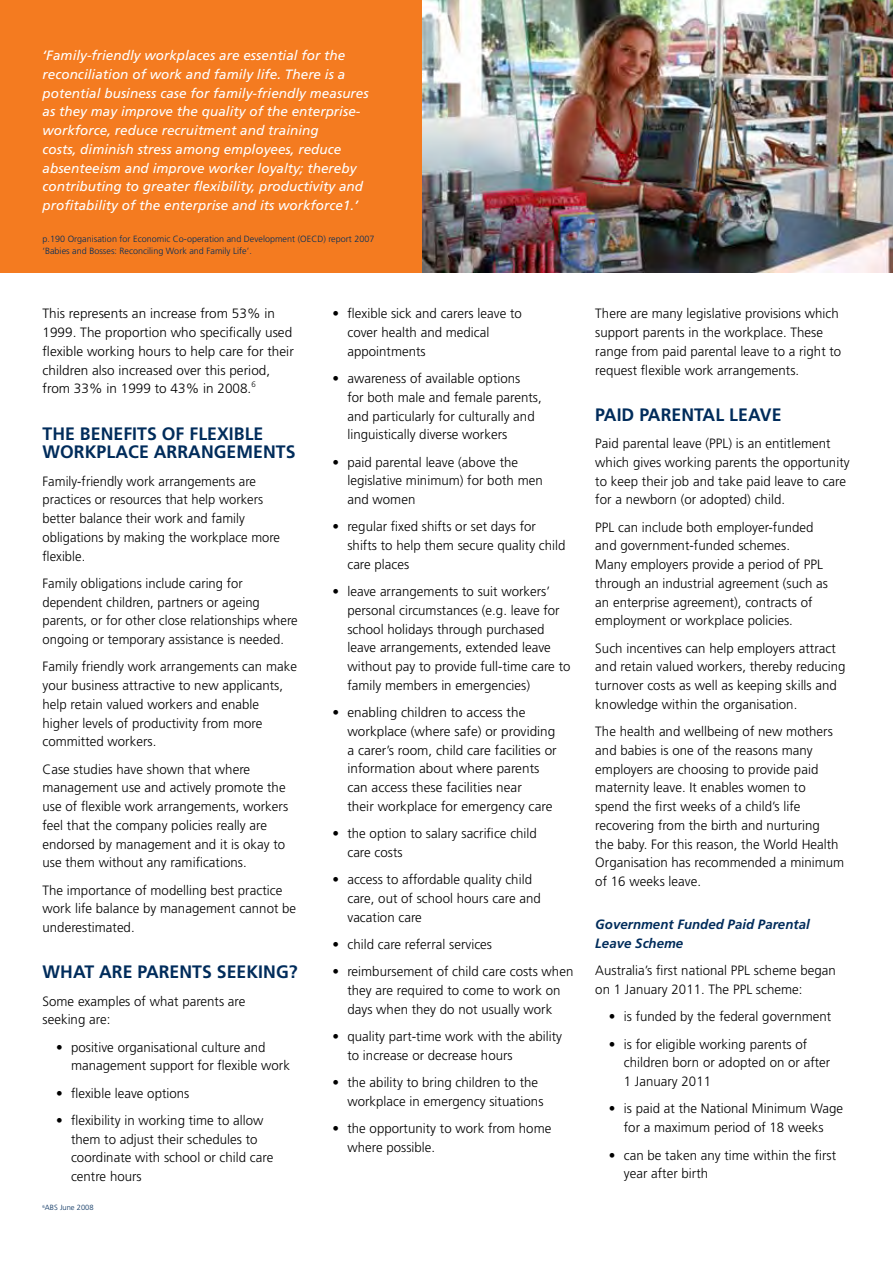
<style>
.page{position:relative;width:893px;height:1263px;background:#fff}
.page>*{position:absolute;margin:0;border:0;box-sizing:border-box;transform-origin:0 0}
.t1{font:700 18px/18.8px "Frutiger";letter-spacing:.005em;color:#002c5b}
.t2{font:300 13.5px/18.8px "Frutiger";letter-spacing:.005em;color:#000}
.t3{font:italic 13.5px/18.8px "Frutiger";letter-spacing:.005em;color:#fff}
.t4{font:300 13.5px/18.8px "Frutiger";letter-spacing:.005em;color:#000;scale:.96 1}
.t5{font:italic 700 13.5px/18.8px "Frutiger";letter-spacing:.005em;color:#002c5b}
.t6{font:300 9px/12px "Frutiger";letter-spacing:.005em;color:#002c5b}
.t7{font:300 7.5px "Frutiger";letter-spacing:.005em;color:#002c5b}
</style>
<div class="page">
<div style="left:0;top:0;width:461px;height:272px;background:#f47b20"></div>
<img style="left:423px;top:0;width:470px;height:272px">
<p class="t3" style="left:43px;top:46px;width:328px">‘Family-friendly workplaces are essential for the reconciliation of work and family life. There is a potential business case for family-friendly measures as they may improve the quality of the enterprise&shy;workforce, reduce recruitment and training<br>costs, diminish stress among employees, reduce absenteeism and improve worker loyalty; thereby contributing to greater flexibility, productivity and profitability of the enterprise and its workforce1.’</p>
<p class="t6" style="left:43px;top:233px;width:334px">p.190 Organisation for Economic Co-operation and Development (OECD) report 2007 ‘Babies and Bosses: Reconciling Work and Family Life’.</p>
<p class="t2" style="left:43px;top:304px;width:253px">This represents an increase from 53% in 1999. The proportion who specifically used flexible working hours to help care for their children also increased over this period, from 33% in 1999 to 43% in 2008.<sup>6</sup></p>
<h1 class="t1" style="left:43px;top:424px;width:254px">THE BENEFITS OF FLEXIBLE<br>WORKPLACE ARRANGEMENTS</h1>
<p class="t4" style="left:43px;top:471px;width:249px">Family-friendly work arrangements are practices or resources that help workers better balance their work and family obligations by making the workplace more flexible.</p>
<p class="t4" style="left:43px;top:574px;width:267px">Family obligations include caring for dependent children, partners or ageing parents, or for other close relationships where ongoing or temporary assistance is needed.</p>
<p class="t2" style="left:43px;top:657px;width:256px">Family friendly work arrangements can make your business attractive to new applicants, help retain valued workers and enable higher levels of productivity from more committed workers.</p>
<p class="t2" style="left:43px;top:759px;width:247px">Case studies have shown that where management use and actively promote the use of flexible work arrangements, workers feel that the company policies really are endorsed by management and it is okay to use them without any ramifications.</p>
<p class="t2" style="left:43px;top:880px;width:255px">The importance of modelling best practice work life balance by management cannot be underestimated.</p>
<h1 class="t1" style="left:43px;top:962px;width:69px">WHAT ARE</h1>
<h1 class="t1" style="left:137px;top:962px;width:12px">PAREN</h1>
<h1 class="t1" style="left:192px;top:962px;width:36px">TS SEEKING</h1>
<h1 class="t1" style="left:289px;top:962px;width:10px">?</h1>
<p class="t2" style="left:43px;top:991px;width:204px">Some examples of what parents are seeking are:</p>
<p class="t2" style="left:71px;top:1037px;width:220px;text-indent:-15px">• positive organisational culture and management support for flexible work</p>
<p class="t2" style="left:56px;top:1083px;width:135px">• flexible leave options</p>
<p class="t2" style="left:71px;top:1111px;width:204px;text-indent:-15px">• flexibility in working time to allow them to adjust their schedules to coordinate with school or child care centre hours</p>
<p class="t7" style="left:43px;top:1203px;width:53px"><sup>6</sup>ABS June 2008</p>
<p class="t2" style="left:347px;top:304px;width:176px;text-indent:-15px">• flexible sick and carers leave to cover health and medical appointments</p>
<p class="t2" style="left:347px;top:369px;width:196px;text-indent:-15px">• awareness of available options<br>for both male and female parents, and particularly for culturally and linguistically diverse workers</p>
<p class="t2" style="left:347px;top:452px;width:197px;text-indent:-15px">• paid parental leave (above the legislative minimum) for both men and women</p>
<p class="t2" style="left:347px;top:517px;width:220px;text-indent:-15px">• regular fixed shifts or set days for shifts to help them secure quality child care places</p>
<p class="t2" style="left:347px;top:582px;width:225px;text-indent:-15px">• leave arrangements to suit workers’ personal circumstances (e.g. leave for school holidays through purchased leave arrangements, extended leave without pay to provide full-time care to family members in emergencies)</p>
<p class="t2" style="left:347px;top:703px;width:211px;text-indent:-15px">• enabling children to access the workplace (where safe) or providing a carer’s room, child care facilities or information about where parents can access these facilities near<br>their workplace for emergency care</p>
<p class="t2" style="left:347px;top:824px;width:191px;text-indent:-15px">• the option to salary sacrifice child care costs</p>
<p class="t2" style="left:347px;top:870px;width:195px;text-indent:-15px">• access to affordable quality child care, out of school hours care and vacation care</p>
<p class="t2" style="left:332px;top:935px;width:161px">• child care referral services</p>
<p class="t2" style="left:332px;top:962px;width:242px;text-align:center">• reimbursement of child care costs when they are required to come to work on days when they do not usually work</p>
<p class="t2" style="left:347px;top:1027px;width:216px;text-indent:-15px">• quality part-time work with the ability to increase or decrease hours</p>
<p class="t2" style="left:347px;top:1073px;width:198px;text-indent:-15px">• the ability to bring children to the workplace in emergency situations</p>
<p class="t2" style="left:347px;top:1119px;width:205px;text-indent:-15px">• the opportunity to work from home where possible.</p>
<p class="t2" style="left:595px;top:304px;width:248px">There are many legislative provisions which support parents in the workplace. These range from paid parental leave to a right to request flexible work arrangements.</p>
<h1 class="t1" style="left:595px;top:405px;width:56px">PAI D PAREN</h1>
<h1 class="t1" style="left:694px;top:405px;width:86px">TAL LEAVE</h1>
<p class="t2" style="left:595px;top:434px;width:256px">Paid parental leave (PPL) is an entitlement which gives working parents the opportunity to keep their job and take paid leave to care for a newborn (or adopted) child.</p>
<p class="t2" style="left:595px;top:517px;width:234px">PPL can include both employer-funded and government-funded schemes.<br>Many employers provide a period of PPL through an industrial agreement (such as an enterprise agreement), contracts of employment or workplace policies.</p>
<p class="t2" style="left:595px;top:638px;width:252px">Such incentives can help employers attract and retain valued workers, thereby reducing turnover costs as well as keeping skills and knowledge within the organisation.</p>
<p class="t2" style="left:595px;top:722px;width:250px">The health and wellbeing of new mothers and babies is one of the reasons many employers are choosing to provide paid maternity leave. It enables women to<br>spend the first weeks of a child’s life recovering from the birth and nurturing<br>the baby. For this reason, the World Health Organisation has recommended a minimum of 16 weeks leave.</p>
<p class="t5" style="left:595px;top:915px;width:216px">Government Funded Paid Parental<br>Leave Scheme</p>
<p class="t2" style="left:595px;top:961px;width:242px">Australia’s first national PPL scheme began on 1 January 2011. The PPL scheme:</p>
<p class="t2" style="left:609px;top:1007px;width:224px">• is funded by the federal government</p>
<p class="t2" style="left:624px;top:1035px;width:208px;text-indent:-15px">• is for eligible working parents of children born or adopted on or after<br>1 January 2011</p>
<p class="t2" style="left:609px;top:1099px;width:236px;text-align:center">• is paid at the National Minimum Wage for a maximum period of 18 weeks</p>
<p class="t2" style="left:624px;top:1145px;width:214px;text-indent:-15px">• can be taken any time within the first year after birth</p>
</div>
